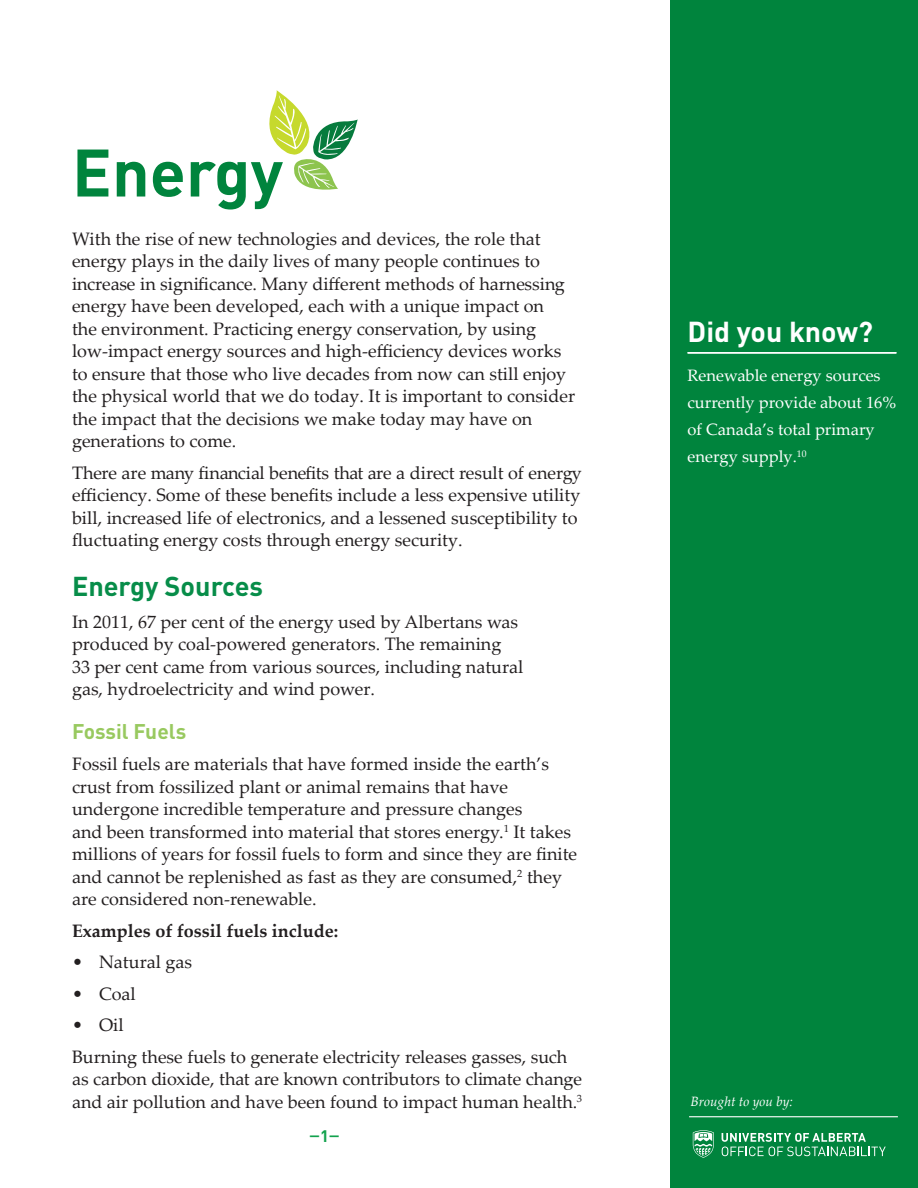
<style>
.page{position:relative;width:918px;height:1188px;background:#fff}
.page>*{position:absolute;margin:0;border:0;box-sizing:border-box;transform-origin:0 0}
.Intro_Paragraph{font:700 66px "DIN Pro";color:#00843d}
.t1{font:700 28.5px "DIN Pro";color:#fff}
.Sub_Heading{font:700 27px "DIN Pro";color:#078d49}
.Sub-sub_heading{font:700 21px "DIN Pro";color:#98c95f}
.Body_Text{font:18px/22.5px "Palatino Linotype";color:#231f20}
.Intro_Paragraph-2{font:18px/22.5px "Palatino Linotype";color:#231f20}
.Body_Text-2{font:700 18px "Palatino Linotype";color:#231f20}
.t2{font:16.5px/27px "Palatino Linotype";color:#fff}
.t3{font:16.5px "Museo 700";color:#12a24d}
.t4{font:italic 13.5px "Palatino Linotype";color:#fff}
.s1{font-family:"DIN Pro";font-weight:700}
</style>
<div class="page">
<div style="left:670px;top:0;width:247px;height:1188px;background:#00843d"></div>
<svg style="left:269px;top:90px;width:89px;height:100px"></svg>
<hr style="left:688px;top:352px;width:208px;height:2px;background:#fff">
<hr style="left:689px;top:1116px;width:209px;height:1px;background:#fff">
<svg style="left:722px;top:1133px;width:164px;height:23px"></svg>
<svg style="left:693px;top:1130px;width:21px;height:28px"></svg>
<p class="Intro_Paragraph" style="left:72px;top:118px;width:213px">Energy</p>
<p class="Intro_Paragraph-2" style="left:72px;top:226px;width:505px">With the rise of new technologies and devices, the role that energy plays in the daily lives of many people continues to increase in significance. Many different methods of harnessing energy have been developed, each with a unique impact on<br>the environment. Practicing energy conservation, by using low-impact energy sources and high-efficiency devices works to ensure that those who live decades from now can still enjoy the physical world that we do today. It is important to consider the impact that the decisions we make today may have on generations to come.</p>
<p class="Body_Text" style="left:72px;top:460px;width:511px">There are many financial benefits that are a direct result of energy efficiency. Some of these benefits include a less expensive utility bill, increased life of electronics, and a lessened susceptibility to fluctuating energy costs through energy security.</p>
<p class="Sub_Heading" style="left:72px;top:564px;width:193px">Energy Sources</p>
<p class="Body_Text" style="left:72px;top:610px;width:453px">In 2011, 67 per cent of the energy used by Albertans was produced by coal-powered generators. The remaining 33 per cent came from various sources, including natural gas, hydroelectricity and wind power.</p>
<p class="Sub-sub_heading" style="left:72px;top:714px;width:116px">Fossil Fuels</p>
<p class="Body_Text" style="left:72px;top:752px;width:507px">Fossil fuels are materials that have formed inside the earth’s crust from fossilized plant or animal remains that have undergone incredible temperature and pressure changes<br>and been transformed into material that stores energy.<sup>1</sup> It takes millions of years for fossil fuels to form and since they are finite and cannot be replenished as fast as they are consumed,<sup>2</sup> they are considered non-renewable.</p>
<p class="Body_Text-2" style="left:72px;top:918px;width:268px">Examples of fossil fuels include:</p>
<p class="Body_Text" style="left:72px;top:950px;width:122px">• Natural gas</p>
<p class="Body_Text" style="left:72px;top:982px;width:65px">• Coal</p>
<p class="Body_Text" style="left:72px;top:1013px;width:53px">• Oil</p>
<p class="Body_Text" style="left:72px;top:1045px;width:511px">Burning these fuels to generate electricity releases gasses, such as carbon dioxide, that are known contributors to climate change and air pollution and have been found to impact human health.<sup>3</sup></p>
<p class="t3" style="left:309px;top:1127px;width:32px">–<span class="s1">1</span>–</p>
<p class="t1" style="left:688px;top:308px;width:187px">Did you know?</p>
<p class="t2" style="left:688px;top:361px;width:210px">Renewable energy sources currently provide about 16% of Canada’s total primary energy supply.<sup>10</sup></p>
<p class="t4" style="left:691px;top:1092px;width:104px">Brought to you by:</p>
</div>
